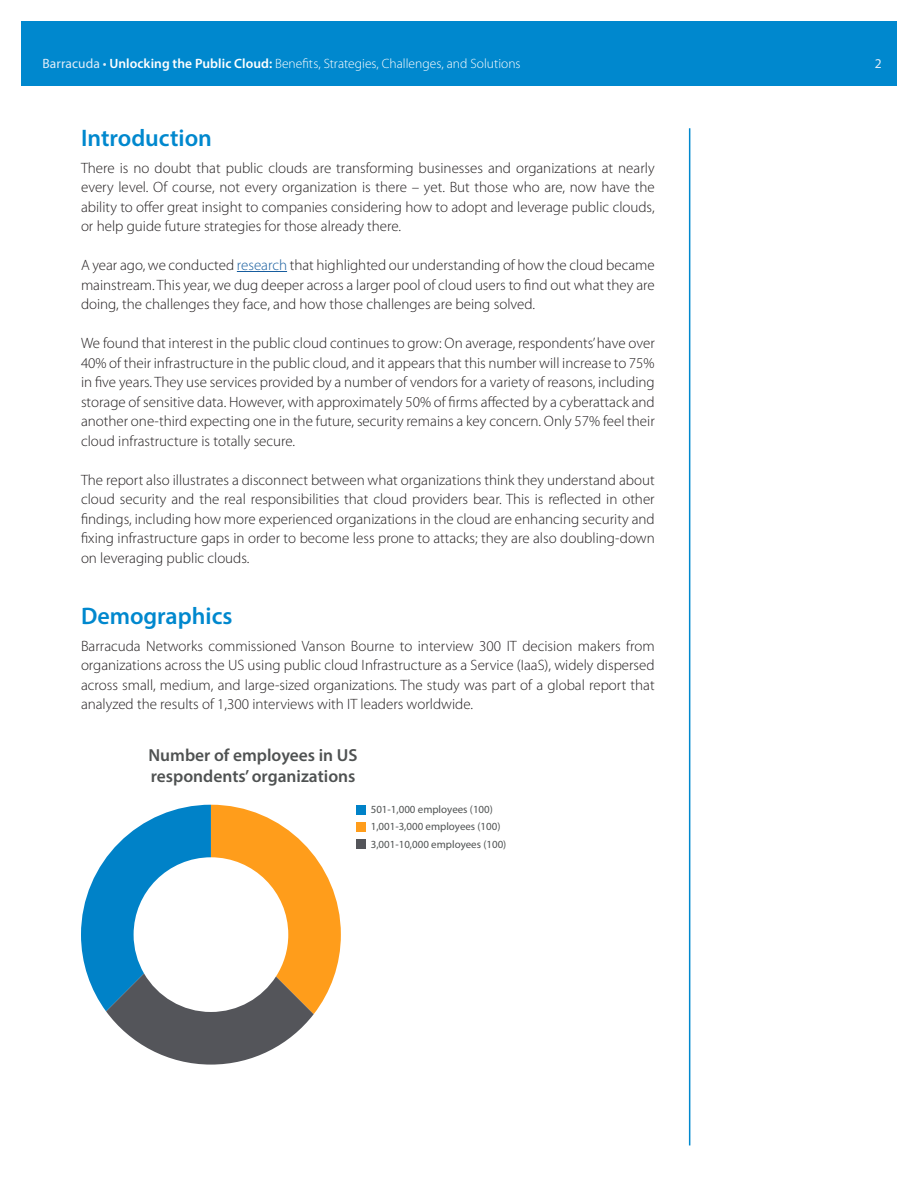
<style>
.page{position:relative;width:918px;height:1188px;background:#fff}
.page>*{position:absolute;margin:0;border:0;box-sizing:border-box;transform-origin:0 0}
.t1{font:600 24px "Myriad Pro";color:#0088ce}
.t2{font:600 17.4px/21px "Myriad Pro";color:#4f5252}
.Text_Main{font:300 15px/19.5px "Myriad Pro";color:#231f20;text-align:justify}
.t3{font:300 13.5px "Myriad Pro";color:#fff}
.t4{font:13.5px "Myriad Pro";color:#e1edf8}
.t5{font:10.95px/17.4px "Myriad Pro";color:#4f5252}
.s1{font-weight:400;color:#e1edf8}
.s2{font-weight:600}
.s3{color:#175d9e}
</style>
<div class="page">
<div style="left:21px;top:21px;width:876px;height:64px;background:#0088ce"></div>
<hr style="left:689px;top:128px;width:1px;height:1017px;background:#0088ce">
<hr style="left:237px;top:271px;width:50px;height:1px;background:#175d9e">
<div style="left:356px;top:805px;width:9px;height:9px;background:#0082c8"></div>
<div style="left:356px;top:823px;width:9px;height:9px;background:#ff9d1b"></div>
<div style="left:356px;top:840px;width:9px;height:9px;background:#54555a"></div>
<svg style="left:81px;top:805px;width:260px;height:260px"></svg>
<p class="t3" style="left:43px;top:56px;width:480px"><span class="s1">Barracuda •</span> <span class="s2">Unlocking the Public Cloud:</span> Benefits, Strategies, Challenges, and Solutions</p>
<p class="t4" style="left:875px;top:55px;width:8px">2</p>
<p class="t1" style="left:81px;top:123px;width:132px">Introduction</p>
<p class="Text_Main" style="left:81px;top:158px;width:575px">There is no doubt that public clouds are transforming businesses and organizations at nearly every level. Of course, not every organization is there – yet. But those who are, now have the ability to offer great insight to companies considering how to adopt and leverage public clouds, or help guide future strategies for those already there.</p>
<p class="Text_Main" style="left:81px;top:256px;width:575px">A year ago, we conducted <span class="s3">research</span> that highlighted our understanding of how the cloud became mainstream. This year, we dug deeper across a larger pool of cloud users to find out what they are doing, the challenges they face, and how those challenges are being solved.</p>
<p class="Text_Main" style="left:81px;top:334px;width:575px">We found that interest in the public cloud continues to grow: On average, respondents’ have over 40% of their infrastructure in the public cloud, and it appears that this number will increase to 75% in five years. They use services provided by a number of vendors for a variety of reasons, including storage of sensitive data. However, with approximately 50% of firms affected by a cyberattack and another one-third expecting one in the future, security remains a key concern. Only 57% feel their cloud infrastructure is totally secure.</p>
<p class="Text_Main" style="left:81px;top:470px;width:575px">The report also illustrates a disconnect between what organizations think they understand about cloud security and the real responsibilities that cloud providers bear. This is reflected in other findings, including how more experienced organizations in the cloud are enhancing security and fixing infrastructure gaps in order to become less prone to attacks; they are also doubling-down on leveraging public clouds.</p>
<p class="t1" style="left:81px;top:601px;width:153px">Demographics</p>
<p class="Text_Main" style="left:81px;top:636px;width:575px">Barracuda Networks commissioned Vanson Bourne to interview 300 IT decision makers from organizations across the US using public cloud Infrastructure as a Service (IaaS), widely dispersed across small, medium, and large-sized organizations. The study was part of a global report that analyzed the results of 1,300 interviews with IT leaders worldwide.</p>
<p class="t2" style="left:148px;top:744px;width:211px">Number of employees in US respondents’ organizations</p>
<p class="t5" style="left:371px;top:800px;width:137px">501-1,000 employees (100)<br>1,001-3,000 employees (100)<br>3,001-10,000 employees (100)</p>
</div>
